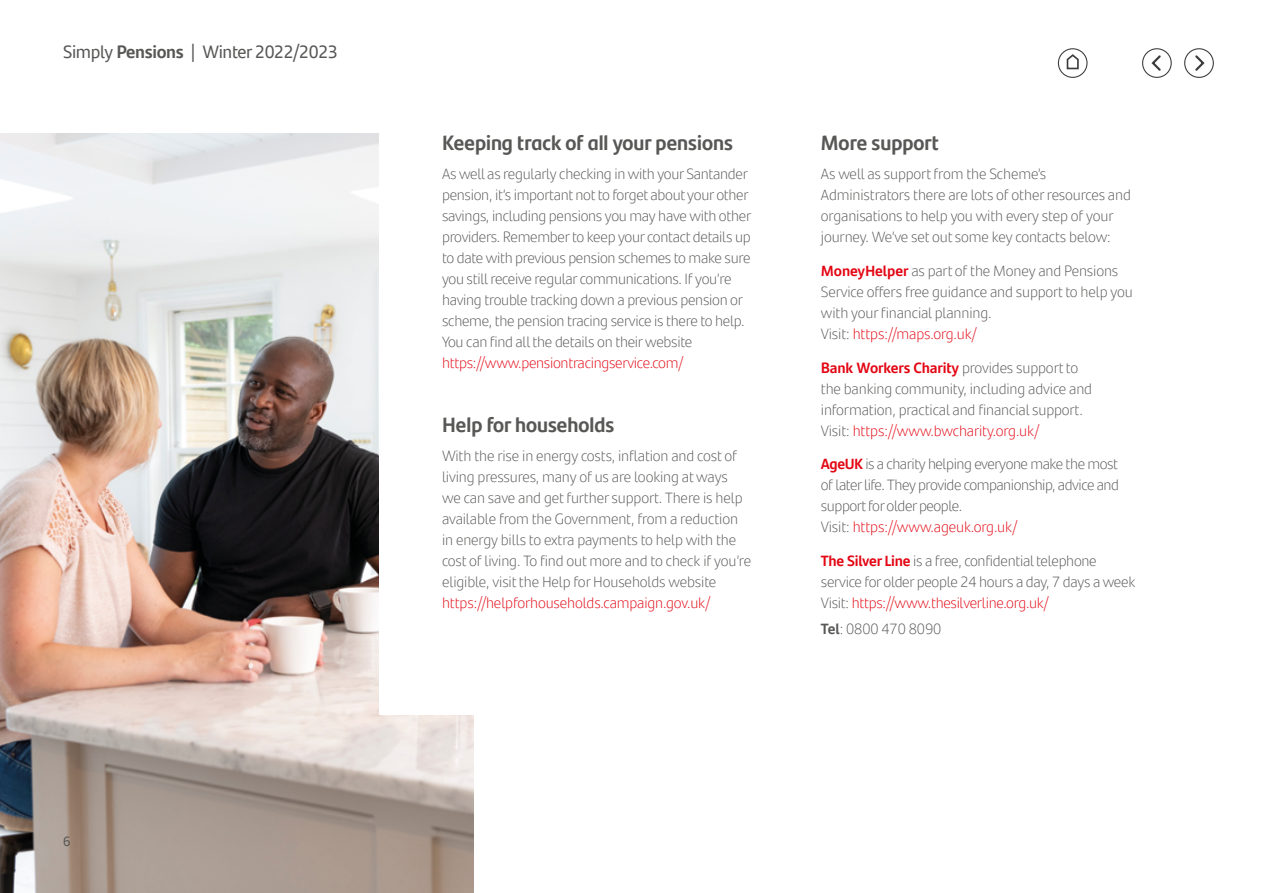
<style>
.page{position:relative;width:1263px;height:893px;background:#fff}
.page>*{position:absolute;margin:0;border:0;box-sizing:border-box;transform-origin:0 0}
.Head_14_17_Bold{font:700 21px "Santander Headline";color:#575756}
.t1{font:18px "Santander Text";letter-spacing:-.02em;color:#575756}
.Body_text_10_14_LT_g{font:300 15px/21px "Santander Text";letter-spacing:-.02em;color:#575756}
.Body_text_10_14_LT_g-2{font:300 15px "Santander Text";letter-spacing:-.01em;color:#e30613}
.t2{font:13.5px "Santander Text";color:#575756}
.s1{font-weight:700}
.s2{color:#e30613}
.s3{font-weight:700;color:#e30613}
.s4{color:#575756}
</style>
<div class="page">
<img style="left:0;top:134px;width:474px;height:759px">
<div style="left:379px;top:0;width:138px;height:714px;background:#fff"></div>
<div style="left:1058px;top:48px;width:29px;height:30px;border:1px solid #3c3c3b;border-radius:50%"></div>
<svg style="left:1066px;top:54px;width:13px;height:16px"></svg>
<div style="left:1142px;top:48px;width:30px;height:30px;border:1px solid #3c3c3b;border-radius:50%"></div>
<svg style="left:1151px;top:55px;width:10px;height:16px"></svg>
<div style="left:1184px;top:48px;width:30px;height:30px;border:1px solid #3c3c3b;border-radius:50%"></div>
<svg style="left:1195px;top:55px;width:10px;height:16px"></svg>
<p class="t1" style="left:63px;top:38px;width:276px">Simply <span class="s1">Pensions</span> | Winter 2022/2023</p>
<p class="t2" style="left:63px;top:831px;width:9px">6</p>
<p class="Head_14_17_Bold" style="left:442px;top:126px;width:292px">Keeping track of all your pensions</p>
<p class="Body_text_10_14_LT_g" style="left:442px;top:163px;width:311px">As well as regularly checking in with your Santander pension, it’s important not to forget about your other savings, including pensions you may have with other providers. Remember to keep your contact details up to date with previous pension schemes to make sure you still receive regular communications. If you’re having trouble tracking down a previous pension or scheme, the pension tracing service is there to help.<br>You can find all the details on their website <span class="s2">https://www.pensiontracingservice.com/</span></p>
<p class="Head_14_17_Bold" style="left:442px;top:408px;width:174px">Help for households</p>
<p class="Body_text_10_14_LT_g" style="left:442px;top:445px;width:311px">With the rise in energy costs, inflation and cost of living pressures, many of us are looking at ways<br>we can save and get further support. There is help available from the Government, from a reduction in energy bills to extra payments to help with the cost of living. To find out more and to check if you’re eligible, visit the Help for Households website <span class="s2">https://helpforhouseholds.campaign.gov.uk/</span></p>
<p class="Head_14_17_Bold" style="left:821px;top:126px;width:120px">More support</p>
<p class="Body_text_10_14_LT_g" style="left:821px;top:163px;width:311px">As well as support from the Scheme’s Administrators there are lots of other resources and organisations to help you with every step of your journey. We’ve set out some key contacts below:</p>
<p class="Body_text_10_14_LT_g" style="left:821px;top:260px;width:313px"><span class="s3">MoneyHelper</span> as part of the Money and Pensions<br>Service offers free guidance and support to help you with your financial planning.</p>
<p class="Body_text_10_14_LT_g-2" style="left:821px;top:323px;width:157px"><span class="s4">Visit:</span> https://maps.org.uk/</p>
<p class="Body_text_10_14_LT_g" style="left:821px;top:356px;width:273px"><span class="s3">Bank Workers Charity</span> provides support to the banking community, including advice and information, practical and financial support.</p>
<p class="Body_text_10_14_LT_g-2" style="left:821px;top:419px;width:220px"><span class="s4">Visit:</span> https://www.bwcharity.org.uk/</p>
<p class="Body_text_10_14_LT_g" style="left:821px;top:453px;width:300px;text-align:justify"><span class="s3">AgeUK</span> is a charity helping everyone make the most of later life. They provide companionship, advice and support for older people.</p>
<p class="Body_text_10_14_LT_g-2" style="left:821px;top:516px;width:198px"><span class="s4">Visit:</span> https://www.ageuk.org.uk/</p>
<p class="Body_text_10_14_LT_g" style="left:821px;top:550px;width:316px"><span class="s3">The Silver Line</span> is a free, confidential telephone service for older people 24 hours a day, 7 days a week<br>Visit: <span class="s2">https://www.thesilverline.org.uk/</span></p>
<p class="Body_text_10_14_LT_g" style="left:821px;top:617px;width:122px"><span class="s1">Tel</span>: 0800 470 8090</p>
</div>
